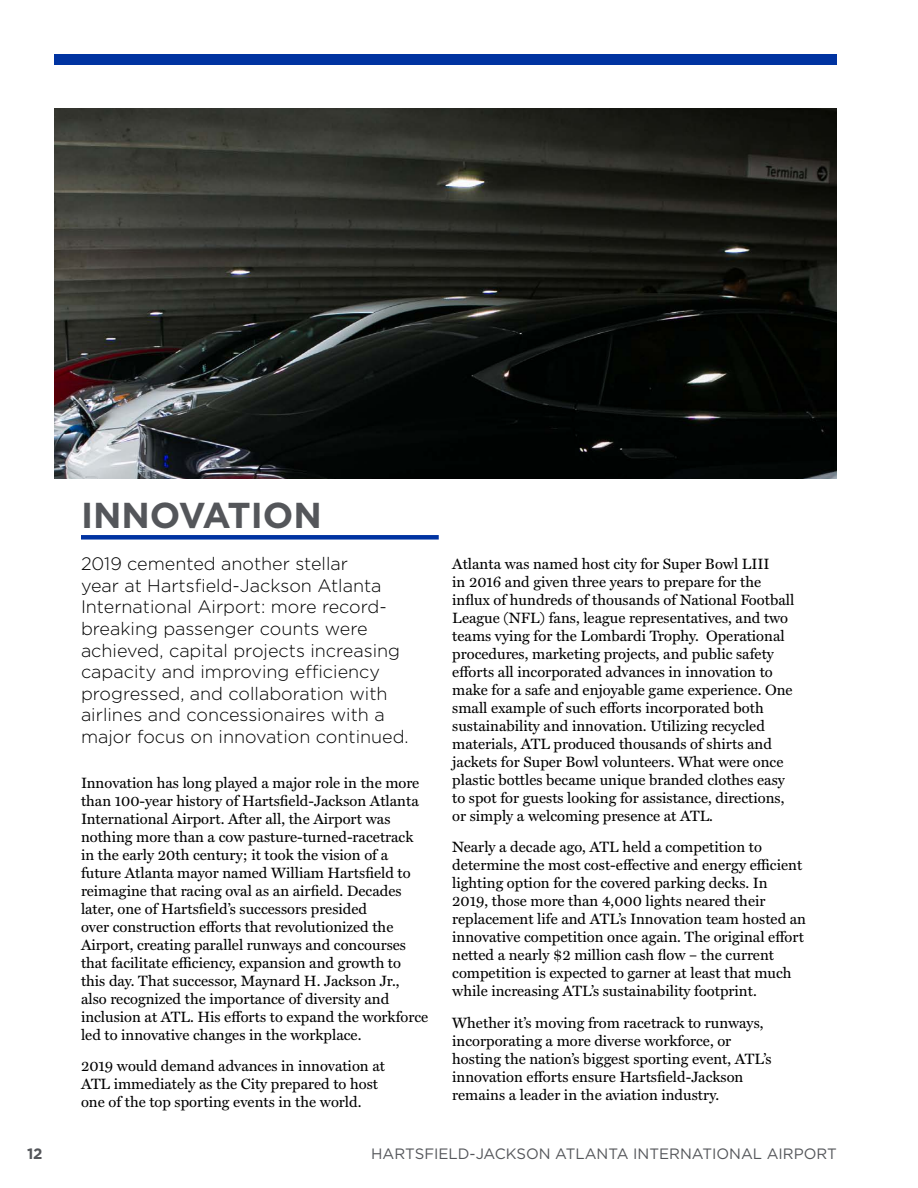
<style>
.page{position:relative;width:918px;height:1188px;background:#fff}
.page>*{position:absolute;margin:0;border:0;box-sizing:border-box;transform-origin:0 0}
.t1{font:700 36px "Gotham";color:#54565a}
.t2{font:300 18px/21.6px "Gotham";color:#000}
.t3{font:15px/18px "Miller Text";color:#000}
.t4{font:15px "Gotham";color:#54565a}
.t5{font:700 15px "Gotham";color:#54565a}
</style>
<div class="page">
<div style="left:54px;top:54px;width:783px;height:11px;background:#0033a1"></div>
<img style="left:54px;top:108px;width:783px;height:370px">
<div style="left:81px;top:535px;width:358px;height:5px;background:#0033a1"></div>
<h1 class="t1" style="left:81px;top:492px;width:243px">INNOVATION</h1>
<p class="t2" style="left:81px;top:553px;width:329px">2019 cemented another stellar<br>year at Hartsfield-Jackson Atlanta International Airport: more record&shy;breaking passenger counts were achieved, capital projects increasing capacity and improving efficiency progressed, and collaboration with airlines and concessionaires with a major focus on innovation continued.</p>
<p class="t3" style="left:81px;top:773px;width:349px">Innovation has long played a major role in the more than 100-year history of Hartsfield-Jackson Atlanta International Airport. After all, the Airport was nothing more than a cow pasture-turned-racetrack in the early 20th century; it took the vision of a future Atlanta mayor named William Hartsfield to reimagine that racing oval as an airfield. Decades later, one of Hartsfield’s successors presided<br>over construction efforts that revolutionized the Airport, creating parallel runways and concourses that facilitate efficiency, expansion and growth to this day. That successor, Maynard H. Jackson Jr., also recognized the importance of diversity and inclusion at ATL. His efforts to expand the workforce led to innovative changes in the workplace.</p>
<p class="t3" style="left:81px;top:1056px;width:305px">2019 would demand advances in innovation at<br>ATL immediately as the City prepared to host one of the top sporting events in the world.</p>
<p class="t3" style="left:452px;top:554px;width:344px">Atlanta was named host city for Super Bowl LIII<br>in 2016 and given three years to prepare for the influx of hundreds of thousands of National Football League (NFL) fans, league representatives, and two teams vying for the Lombardi Trophy. Operational procedures, marketing projects, and public safety efforts all incorporated advances in innovation to make for a safe and enjoyable game experience. One small example of such efforts incorporated both sustainability and innovation. Utilizing recycled materials, ATL produced thousands of shirts and jackets for Super Bowl volunteers. What were once plastic bottles became unique branded clothes easy to spot for guests looking for assistance, directions, or simply a welcoming presence at ATL.</p>
<p class="t3" style="left:452px;top:837px;width:355px">Nearly a decade ago, ATL held a competition to determine the most cost-effective and energy efficient lighting option for the covered parking decks. In 2019, those more than 4,000 lights neared their replacement life and ATL’s Innovation team hosted an innovative competition once again. The original effort netted a nearly $2 million cash flow – the current competition is expected to garner at least that much while increasing ATL’s sustainability footprint.</p>
<p class="t3" style="left:452px;top:1013px;width:321px">Whether it’s moving from racetrack to runways, incorporating a more diverse workforce, or hosting the nation’s biggest sporting event, ATL’s innovation efforts ensure Hartsfield-Jackson remains a leader in the aviation industry.</p>
<p class="t5" style="left:27px;top:1144px;width:17px">12</p>
<p class="t4" style="left:371px;top:1145px;width:467px">HARTSFIELD-JACKSON ATLANTA INTERNATIONAL AIRPORT</p>
</div>
